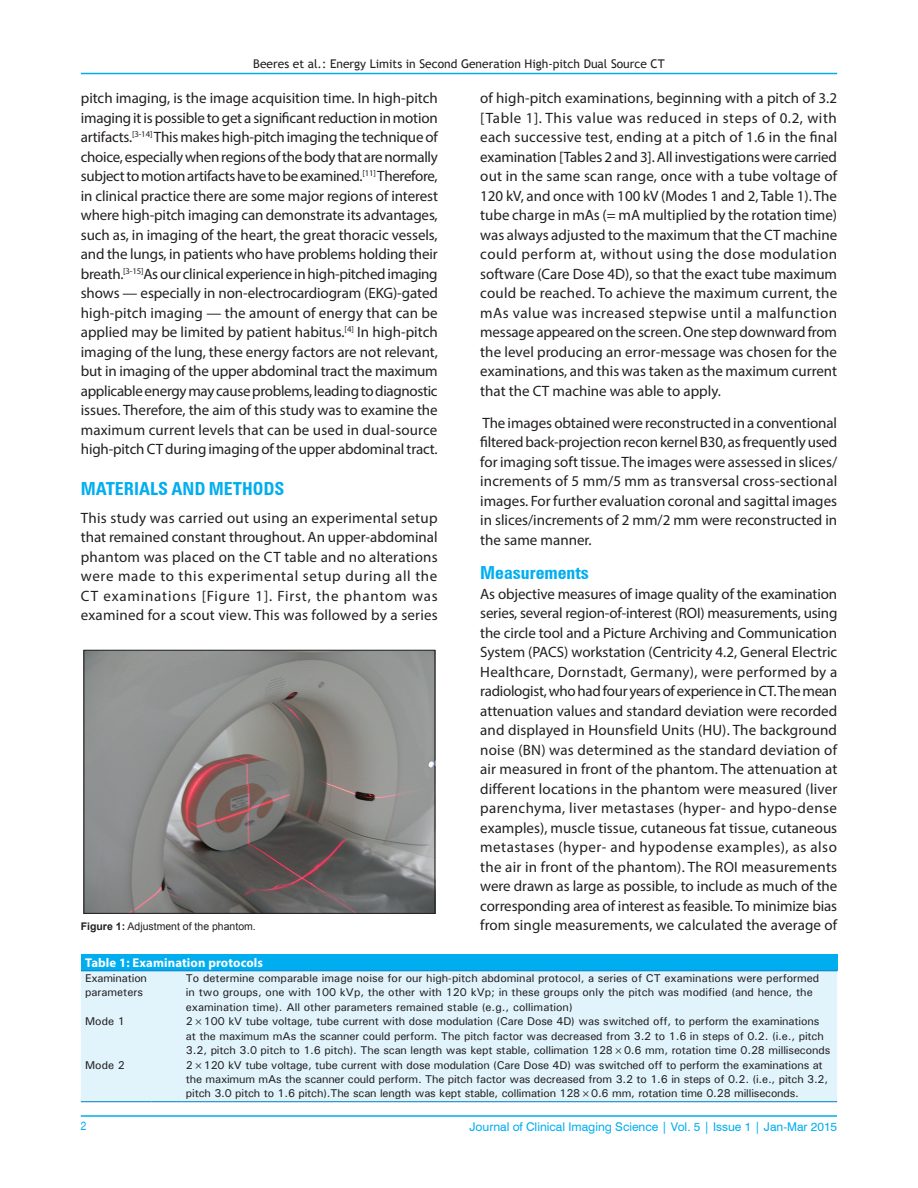
<style>
.page{position:relative;width:918px;height:1188px;background:#fff}
.page>*{position:absolute;margin:0;border:0;box-sizing:border-box;transform-origin:0 0}
.t1{font:700 condensed 18px "Zurich BT";color:#00aeef}
.TX{font:15px/19.5px "Myriad Pro";color:#231f20;text-align:justify}
.TT{font:700 12.75px "Myriad Pro";letter-spacing:.01em;color:#fff}
.t2{font:12px "Trebuchet MS";color:#231f20}
.VRF{font:12px "Swiss 721 BT";color:#00aeef}
.V_FOLIO{font:condensed 12px "Helvetica";color:#00aeef}
.TB{font:500 11.25px/14.4px "Univers";letter-spacing:-.01em;color:#231f20}
.TBL{font:500 11.25px/14.4px "Univers";letter-spacing:-.015em;color:#231f20}
.FGC{font:10.5px "Arial";color:#231f20}
.s1{font-weight:700}
</style>
<div class="page">
<hr style="left:81px;top:73px;width:756px;height:1px;background:#00aeef">
<hr style="left:81px;top:1116px;width:756px;height:1px;background:#00aeef">
<div style="left:81px;top:954px;width:756px;height:17px;background:#00aeef"></div>
<div style="left:81px;top:971px;width:756px;height:130px;background:#e1f4fc"></div>
<hr style="left:81px;top:970px;width:70px;height:1px;background:#007ec5">
<hr style="left:151px;top:970px;width:31px;height:1px;background:#007ec5">
<hr style="left:182px;top:970px;width:655px;height:1px;background:#007ec5">
<hr style="left:81px;top:1101px;width:70px;height:1px;background:#007ec5">
<hr style="left:151px;top:1101px;width:31px;height:1px;background:#007ec5">
<hr style="left:182px;top:1101px;width:655px;height:1px;background:#007ec5">
<img style="left:86px;top:652px;width:347px;height:260px">
<div style="left:84px;top:650px;width:351px;height:264px;border:1px solid #231f20"></div>
<p class="t2" style="left:253px;top:56px;width:413px">Beeres et al.: Energy Limits in Second Generation High-pitch Dual Source CT</p>
<p class="TX" style="left:81px;top:88px;width:359px">pitch imaging, is the image acquisition time. In high‑pitch imaging it is possible to get a significant reduction in motion artifacts.<sup>[3‑14]</sup> This makes high‑pitch imaging the technique of choice, especially when regions of the body that are normally subject to motion artifacts have to be examined.<sup>[11]</sup> Therefore, in clinical practice there are some major regions of interest where high‑pitch imaging can demonstrate its advantages, such as, in imaging of the heart, the great thoracic vessels, and the lungs, in patients who have problems holding their breath.<sup>[3‑15]</sup>As our clinical experience in high‑pitched imaging shows — especially in non‑electrocardiogram (EKG)‑gated high-pitch imaging — the amount of energy that can be applied may be limited by patient habitus.<sup>[4]</sup> In high‑pitch imaging of the lung, these energy factors are not relevant, but in imaging of the upper abdominal tract the maximum applicable energy may cause problems, leading to diagnostic issues. Therefore, the aim of this study was to examine the maximum current levels that can be used in dual-source high-pitch CT during imaging of the upper abdominal tract.</p>
<h1 class="t1" style="left:81px;top:477px;width:205px">MATERIALS AND METHODS</h1>
<p class="TX" style="left:81px;top:508px;width:358px">This study was carried out using an experimental setup that remained constant throughout. An upper‑abdominal phantom was placed on the CT table and no alterations were made to this experimental setup during all the CT examinations [Figure 1]. First, the phantom was examined for a scout view. This was followed by a series</p>
<p class="FGC" style="left:81px;top:919px;width:177px"><span class="s1">Figure 1:</span> Adjustment of the phantom.</p>
<p class="TX" style="left:480px;top:88px;width:359px">of high‑pitch examinations, beginning with a pitch of 3.2 [Table 1]. This value was reduced in steps of 0.2, with each successive test, ending at a pitch of 1.6 in the final examination [Tables 2 and 3]. All investigations were carried out in the same scan range, once with a tube voltage of 120 kV, and once with 100 kV (Modes 1 and 2, Table 1). The tube charge in mAs (= mA multiplied by the rotation time) was always adjusted to the maximum that the CT machine could perform at, without using the dose modulation software (Care Dose 4D), so that the exact tube maximum could be reached. To achieve the maximum current, the mAs value was increased stepwise until a malfunction message appeared on the screen. One step downward from the level producing an error‑message was chosen for the examinations, and this was taken as the maximum current that the CT machine was able to apply.</p>
<p class="TX" style="left:480px;top:413px;width:359px">The images obtained were reconstructed in a conventional filtered back‑projection recon kernel B30, as frequently used for imaging soft tissue. The images were assessed in slices/ increments of 5 mm/5 mm as transversal cross‑sectional images. For further evaluation coronal and sagittal images in slices/increments of 2 mm/2 mm were reconstructed in the same manner.</p>
<h2 class="t1" style="left:480px;top:562px;width:110px">Measurements</h2>
<p class="TX" style="left:480px;top:584px;width:359px">As objective measures of image quality of the examination series, several region‑of‑interest (ROI) measurements, using the circle tool and a Picture Archiving and Communication System (PACS) workstation (Centricity 4.2, General Electric Healthcare, Dornstadt, Germany), were performed by a radiologist, who had four years of experience in CT. The mean attenuation values and standard deviation were recorded and displayed in Hounsfield Units (HU). The background noise (BN) was determined as the standard deviation of air measured in front of the phantom. The attenuation at different locations in the phantom were measured (liver parenchyma, liver metastases (hyper‑ and hypo‑dense examples), muscle tissue, cutaneous fat tissue, cutaneous metastases (hyper‑ and hypodense examples), as also the air in front of the phantom). The ROI measurements were drawn as large as possible, to include as much of the corresponding area of interest as feasible. To minimize bias from single measurements, we calculated the average of</p>
<p class="TT" style="left:85px;top:954px;width:180px">Table 1: Examination protocols</p>
<p class="TB" style="left:85px;top:971px;width:63px">Examination parameters</p>
<p class="TB" style="left:186px;top:971px;width:635px">To determine comparable image noise for our high‑pitch abdominal protocol, a series of CT examinations were performed in two groups, one with 100 kVp, the other with 120 kVp; in these groups only the pitch was modified (and hence, the examination time). All other parameters remained stable (e.g., collimation)</p>
<p class="TB" style="left:85px;top:1014px;width:41px">Mode 1</p>
<p class="TB" style="left:186px;top:1014px;width:646px">2×100 kV tube voltage, tube current with dose modulation (Care Dose 4D) was switched off, to perform the examinations at the maximum mAs the scanner could perform. The pitch factor was decreased from 3.2 to 1.6 in steps of 0.2. (i.e., pitch<br>3.2, pitch 3.0 pitch to 1.6 pitch). The scan length was kept stable, collimation 128×0.6 mm, rotation time 0.28 milliseconds</p>
<p class="TBL" style="left:85px;top:1057px;width:41px">Mode 2</p>
<p class="TBL" style="left:186px;top:1057px;width:644px">2×120 kV tube voltage, tube current with dose modulation (Care Dose 4D) was switched off to perform the examinations at the maximum mAs the scanner could perform. The pitch factor was decreased from 3.2 to 1.6 in steps of 0.2. (i.e., pitch 3.2, pitch 3.0 pitch to 1.6 pitch).The scan length was kept stable, collimation 128×0.6 mm, rotation time 0.28 milliseconds.</p>
<p class="V_FOLIO" style="left:81px;top:1119px;width:7px">2</p>
<p class="VRF" style="left:469px;top:1119px;width:369px">Journal of Clinical Imaging Science | Vol. 5 | Issue 1 | Jan-Mar 2015</p>
</div>
